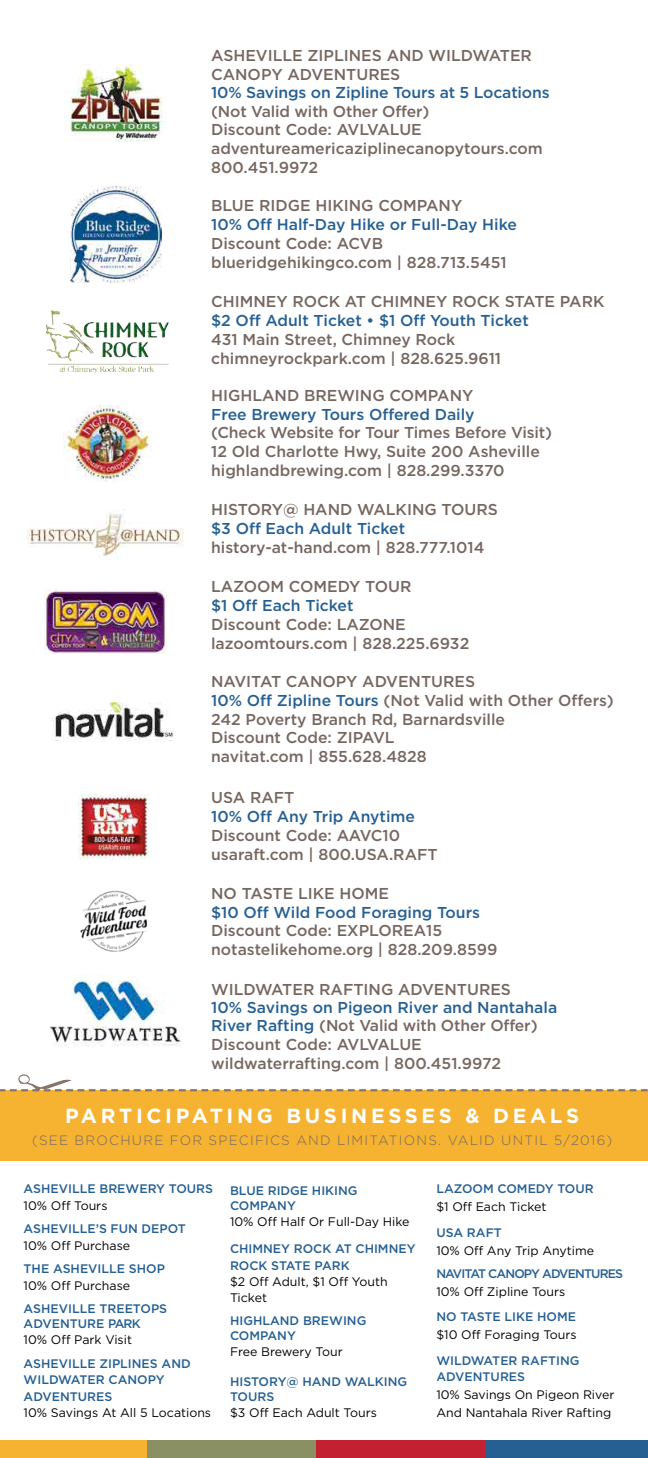
<style>
.page{position:relative;width:648px;height:1458px;background:#fff}
.page>*{position:absolute;margin:0;border:0;box-sizing:border-box;transform-origin:0 0}
.t1{font:700 20.47px "Gotham";letter-spacing:.18em;color:#fff}
.t2{font:500 15.75px/18.9px "Gotham";color:#766761}
.t3{font:500 15.75px "Gotham";color:#266093}
.t4{font:300 13.5px "Gotham";letter-spacing:.09em;color:#766761}
.t5{font:500 12.38px/16.4px "Gotham";color:#266093}
.t6{font:12.38px/16.2px "Gotham";color:#000}
.t7{font:500 12.38px "Gotham";letter-spacing:-.07em;color:#266093}
.s1{color:#266093}
</style>
<div class="page">
<div style="left:0;top:1090px;width:648px;height:70px;background:#f6b331"></div>
<div style="left:484px;top:1440px;width:164px;height:18px;background:#266093"></div>
<div style="left:316px;top:1440px;width:168px;height:18px;background:#c32032"></div>
<div style="left:0;top:1440px;width:148px;height:18px;background:#f6b331"></div>
<div style="left:147px;top:1440px;width:169px;height:18px;background:#8a9064"></div>
<svg style="left:0;top:1074px;width:648px;height:18px"></svg>
<img style="left:51px;top:310px;width:118px;height:28px">
<img style="left:27px;top:509px;width:157px;height:48px">
<img style="left:79px;top:795px;width:71px;height:64px">
<img style="left:80px;top:890px;width:68px;height:61px">
<img style="left:50px;top:975px;width:131px;height:72px">
<img style="left:44px;top:590px;width:123px;height:63px">
<img style="left:65px;top:65px;width:99px;height:76px">
<img style="left:63px;top:406px;width:89px;height:76px">
<img style="left:52px;top:702px;width:123px;height:40px">
<img style="left:71px;top:186px;width:90px;height:97px">
<p class="t2" style="left:211px;top:46px;width:322px">ASHEVILLE ZIPLINES AND WILDWATER<br>CANOPY ADVENTURES</p>
<p class="t3" style="left:211px;top:83px;width:340px">10% Savings on Zipline Tours at 5 Locations</p>
<p class="t2" style="left:211px;top:101px;width:333px">(Not Valid with Other Offer)<br>Discount Code: AVLVALUE adventureamericaziplinecanopytours.com<br>800.451.9972</p>
<p class="t2" style="left:211px;top:196px;width:253px">BLUE RIDGE HIKING COMPANY</p>
<p class="t3" style="left:211px;top:215px;width:307px">10% Off Half-Day Hike or Full-Day Hike</p>
<p class="t2" style="left:211px;top:234px;width:297px">Discount Code: ACVB blueridgehikingco.com | 828.713.5451</p>
<p class="t2" style="left:211px;top:292px;width:395px">CHIMNEY ROCK AT CHIMNEY ROCK STATE PARK</p>
<p class="t3" style="left:211px;top:311px;width:319px">$2 Off Adult Ticket • $1 Off Youth Ticket</p>
<p class="t2" style="left:211px;top:330px;width:292px">431 Main Street, Chimney Rock chimneyrockpark.com | 828.625.9611</p>
<p class="t2" style="left:211px;top:386px;width:264px">HIGHLAND BREWING COMPANY</p>
<p class="t3" style="left:211px;top:405px;width:265px">Free Brewery Tours Offered Daily</p>
<p class="t2" style="left:211px;top:423px;width:343px">(Check Website for Tour Times Before Visit)<br>12 Old Charlotte Hwy, Suite 200 Asheville highlandbrewing.com | 828.299.3370</p>
<p class="t2" style="left:211px;top:500px;width:288px">HISTORY@ HAND WALKING TOURS</p>
<p class="t3" style="left:211px;top:519px;width:196px">$3 Off Each Adult Ticket</p>
<p class="t2" style="left:211px;top:538px;width:275px">history-at-hand.com | 828.777.1014</p>
<p class="t2" style="left:211px;top:577px;width:202px">LAZOOM COMEDY TOUR</p>
<p class="t3" style="left:211px;top:596px;width:144px">$1 Off Each Ticket</p>
<p class="t2" style="left:211px;top:615px;width:260px">Discount Code: LAZONE lazoomtours.com | 828.225.6932</p>
<p class="t2" style="left:211px;top:672px;width:404px">NAVITAT CANOPY ADVENTURES<br><span class="s1">10% Off Zipline Tours</span> (Not Valid with Other Offers)<br>242 Poverty Branch Rd, Barnardsville<br>Discount Code: ZIPAVL<br>navitat.com | 855.628.4828</p>
<p class="t2" style="left:211px;top:788px;width:85px">USA RAFT</p>
<p class="t3" style="left:211px;top:807px;width:205px">10% Off Any Trip Anytime</p>
<p class="t2" style="left:211px;top:825px;width:228px">Discount Code: AAVC10 usaraft.com | 800.USA.RAFT</p>
<p class="t2" style="left:211px;top:884px;width:179px">NO TASTE LIKE HOME</p>
<p class="t3" style="left:211px;top:902px;width:270px">$10 Off Wild Food Foraging Tours</p>
<p class="t2" style="left:211px;top:921px;width:288px">Discount Code: EXPLOREA15 notastelikehome.org | 828.209.8599</p>
<p class="t2" style="left:211px;top:979px;width:301px">WILDWATER RAFTING ADVENTURES</p>
<p class="t2" style="left:211px;top:998px;width:348px"><span class="s1">10% Savings on Pigeon River and Nantahala River Rafting</span> (Not Valid with Other Offer)<br>Discount Code: AVLVALUE wildwaterrafting.com | 800.451.9972</p>
<h1 class="t1" style="left:65px;top:1103px;width:516px">PARTICIPATING BUSINESSES &amp; DEALS</h1>
<p class="t4" style="left:32px;top:1132px;width:582px">(SEE BROCHURE FOR SPECIFICS AND LIMITATIONS. VALID UNTIL 5/2016)</p>
<p class="t5" style="left:24px;top:1181px;width:191px">ASHEVILLE BREWERY TOURS</p>
<p class="t6" style="left:24px;top:1197px;width:85px">10% Off Tours</p>
<p class="t5" style="left:24px;top:1221px;width:164px">ASHEVILLE’S FUN DEPOT</p>
<p class="t6" style="left:24px;top:1237px;width:108px">10% Off Purchase</p>
<p class="t5" style="left:24px;top:1260px;width:143px">THE ASHEVILLE SHOP</p>
<p class="t6" style="left:24px;top:1277px;width:108px">10% Off Purchase</p>
<p class="t5" style="left:24px;top:1301px;width:145px;line-height:15.1px">ASHEVILLE TREETOPS<br>ADVENTURE PARK</p>
<p class="t6" style="left:24px;top:1332px;width:110px">10% Off Park Visit</p>
<p class="t5" style="left:24px;top:1355px;width:169px">ASHEVILLE ZIPLINES AND<br>WILDWATER CANOPY<br>ADVENTURES</p>
<p class="t6" style="left:24px;top:1404px;width:189px">10% Savings At All 5 Locations</p>
<p class="t5" style="left:436px;top:1181px;width:159px">LAZOOM COMEDY TOUR</p>
<p class="t6" style="left:436px;top:1199px;width:112px">$1 Off Each Ticket</p>
<p class="t5" style="left:436px;top:1225px;width:67px">USA RAFT</p>
<p class="t6" style="left:436px;top:1242px;width:159px">10% Off Any Trip Anytime</p>
<p class="t7" style="left:436px;top:1266px;width:188px">NAVITAT CANOPY ADVENTURES</p>
<p class="t6" style="left:436px;top:1283px;width:131px">10% Off Zipline Tours</p>
<p class="t5" style="left:436px;top:1309px;width:141px">NO TASTE LIKE HOME</p>
<p class="t6" style="left:436px;top:1326px;width:142px">$10 Off Foraging Tours</p>
<p class="t5" style="left:436px;top:1352px;width:145px">WILDWATER RAFTING<br>ADVENTURES</p>
<p class="t6" style="left:436px;top:1386px;width:180px;line-height:17.8px">10% Savings On Pigeon River<br>And Nantahala River Rafting</p>
<p class="t5" style="left:230px;top:1183px;width:129px;line-height:14.8px">BLUE RIDGE HIKING<br>COMPANY</p>
<p class="t6" style="left:230px;top:1213px;width:181px">10% Off Half Or Full-Day Hike</p>
<p class="t5" style="left:230px;top:1241px;width:187px">CHIMNEY ROCK AT CHIMNEY<br>ROCK STATE PARK</p>
<p class="t6" style="left:230px;top:1273px;width:159px">$2 Off Adult, $1 Off Youth<br>Ticket</p>
<p class="t5" style="left:230px;top:1313px;width:138px;line-height:14.8px">HIGHLAND BREWING<br>COMPANY</p>
<p class="t6" style="left:230px;top:1343px;width:114px">Free Brewery Tour</p>
<p class="t5" style="left:230px;top:1374px;width:179px;line-height:14.8px">HISTORY@ HAND WALKING<br>TOURS</p>
<p class="t6" style="left:230px;top:1404px;width:148px">$3 Off Each Adult Tours</p>
</div>
